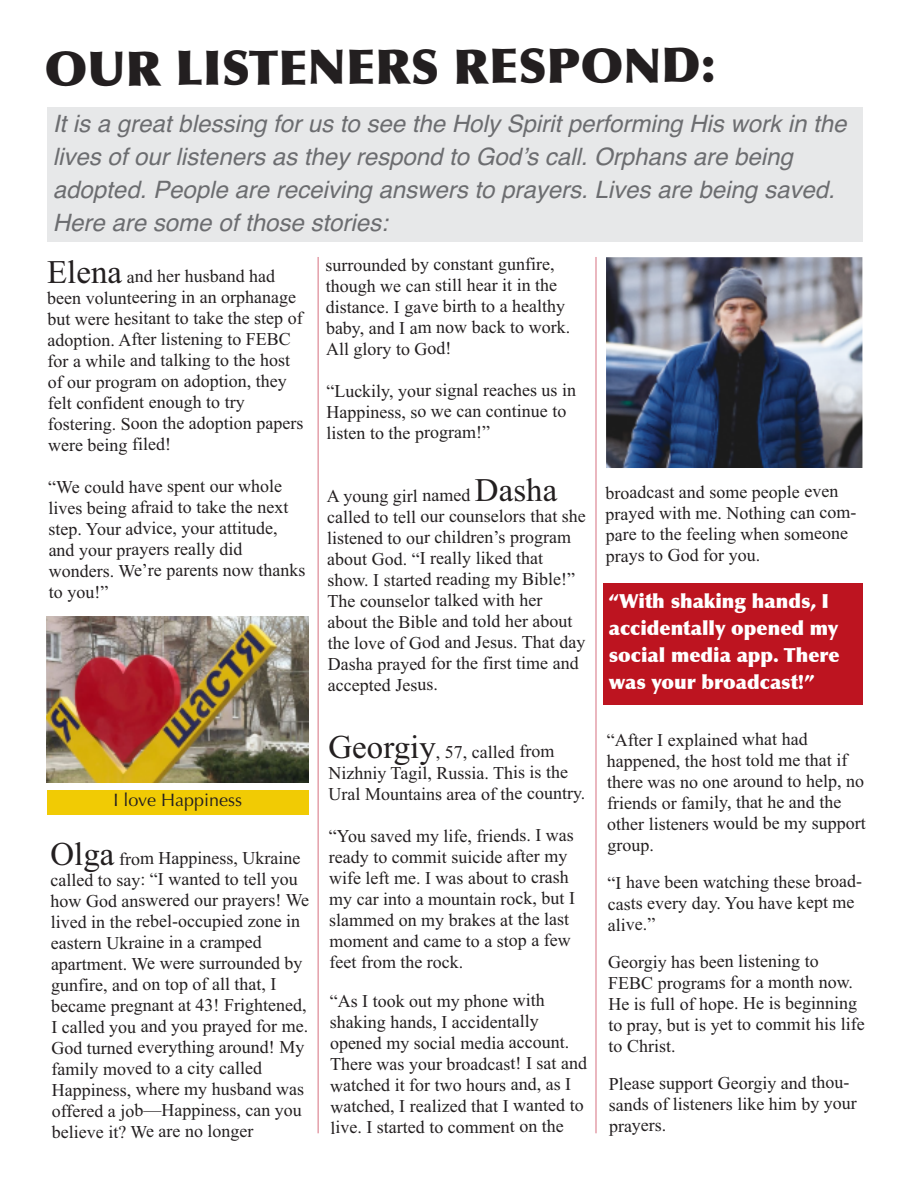
<style>
.page{position:relative;width:918px;height:1188px;background:#fff}
.page>*{position:absolute;margin:0;border:0;box-sizing:border-box;transform-origin:0 0}
.t1{font:900 48px "Optima";letter-spacing:-.005em;color:#231f20}
.t2{font:italic 24px/33px "Helvetica";color:#6c6d70}
.t3{font:900 19.5px/27px "Optima";color:#fff}
.t4{font:18px/21px "Times New Roman";color:#231f20}
.t5{font:18px "Optima";color:#231f20}
.s1{font-size:33px}
</style>
<div class="page">
<hr style="left:318px;top:257px;width:1px;height:876px;background:#d67180">
<hr style="left:596px;top:257px;width:1px;height:876px;background:#d67180">
<img style="left:606px;top:257px;width:256px;height:211px">
<div style="left:603px;top:583px;width:259px;height:122px;background:#bd1420"></div>
<div style="left:47px;top:107px;width:815px;height:135px;background:#e7e8e9"></div>
<img style="left:47px;top:616px;width:261px;height:167px">
<div style="left:47px;top:790px;width:262px;height:25px;background:#f1cb04"></div>
<h1 class="t1" style="left:45px;top:38px;width:673px">OUR LISTENERS RESPOND:</h1>
<p class="t2" style="left:53px;top:107px;width:795px">It is a great blessing for us to see the Holy Spirit performing His work in the lives of our listeners as they respond to God’s call. Orphans are being adopted. People are receiving answers to prayers. Lives are being saved.<br>Here are some of those stories:</p>
<p class="t4" style="left:47px;top:265px;width:258px"><span class="s1">Elena</span> and her husband had been volunteering in an orphanage but were hesitant to take the step of adoption. After listening to FEBC for a while and talking to the host of our program on adoption, they felt confident enough to try fostering. Soon the adoption papers were being filed!</p>
<p class="t4" style="left:48px;top:476px;width:259px">“We could have spent our whole lives being afraid to take the next step. Your advice, your attitude, and your prayers really did wonders. We’re parents now thanks to you!”</p>
<p class="t5" style="left:113px;top:790px;width:130px">I love Happiness</p>
<p class="t4" style="left:50px;top:847px;width:261px"><span class="s1">Olga</span> from Happiness, Ukraine called to say: “I wanted to tell you how God answered our prayers! We lived in the rebel-occupied zone in eastern Ukraine in a cramped apartment. We were surrounded by gunfire, and on top of all that, I became pregnant at 43! Frightened,<br>I called you and you prayed for me.<br>God turned everything around! My family moved to a city called<br>Happiness, where my husband was offered a job—Happiness, can you believe it? We are no longer</p>
<p class="t4" style="left:326px;top:254px;width:246px">surrounded by constant gunfire, though we can still hear it in the distance. I gave birth to a healthy baby, and I am now back to work.<br>All glory to God!</p>
<p class="t4" style="left:326px;top:380px;width:251px">“Luckily, your signal reaches us in<br>Happiness, so we can continue to listen to the program!”</p>
<p class="t4" style="left:327px;top:485px;width:261px">A young girl named <span class="s1">Dasha </span>called to tell our counselors that she listened to our children’s program about God. “I really liked that show. I started reading my Bible!”<br>The counselor talked with her about the Bible and told her about the love of God and Jesus. That day<br>Dasha prayed for the first time and accepted Jesus.</p>
<p class="t4" style="left:328px;top:741px;width:259px"><span class="s1">Georgiy</span>, 57, called from<br>Nizhniy Tagil, Russia. This is the<br>Ural Mountains area of the country.</p>
<p class="t4" style="left:329px;top:825px;width:248px">“You saved my life, friends. I was ready to commit suicide after my wife left me. I was about to crash my car into a mountain rock, but I slammed on my brakes at the last moment and came to a stop a few feet from the rock.</p>
<p class="t4" style="left:330px;top:990px;width:259px">“As I took out my phone with shaking hands, I accidentally opened my social media account.<br>There was your broadcast! I sat and watched it for two hours and, as I watched, I realized that I wanted to live. I started to comment on the</p>
<p class="t4" style="left:605px;top:481px;width:253px">broadcast and some people even prayed with me. Nothing can com&shy;pare to the feeling when someone prays to God for you.</p>
<p class="t3" style="left:609px;top:588px;width:232px">“With shaking hands, I accidentally opened my social media app. There was your broadcast!”</p>
<p class="t4" style="left:607px;top:729px;width:260px">“After I explained what had happened, the host told me that if there was no one around to help, no friends or family, that he and the other listeners would be my support group.</p>
<p class="t4" style="left:608px;top:871px;width:256px">“I have been watching these broad&shy;casts every day. You have kept me alive.”</p>
<p class="t4" style="left:608px;top:951px;width:258px">Georgiy has been listening to<br>FEBC programs for a month now.<br>He is full of hope. He is beginning to pray, but is yet to commit his life to Christ.</p>
<p class="t4" style="left:609px;top:1072px;width:250px">Please support Georgiy and thou&shy;sands of listeners like him by your prayers.</p>
</div>
